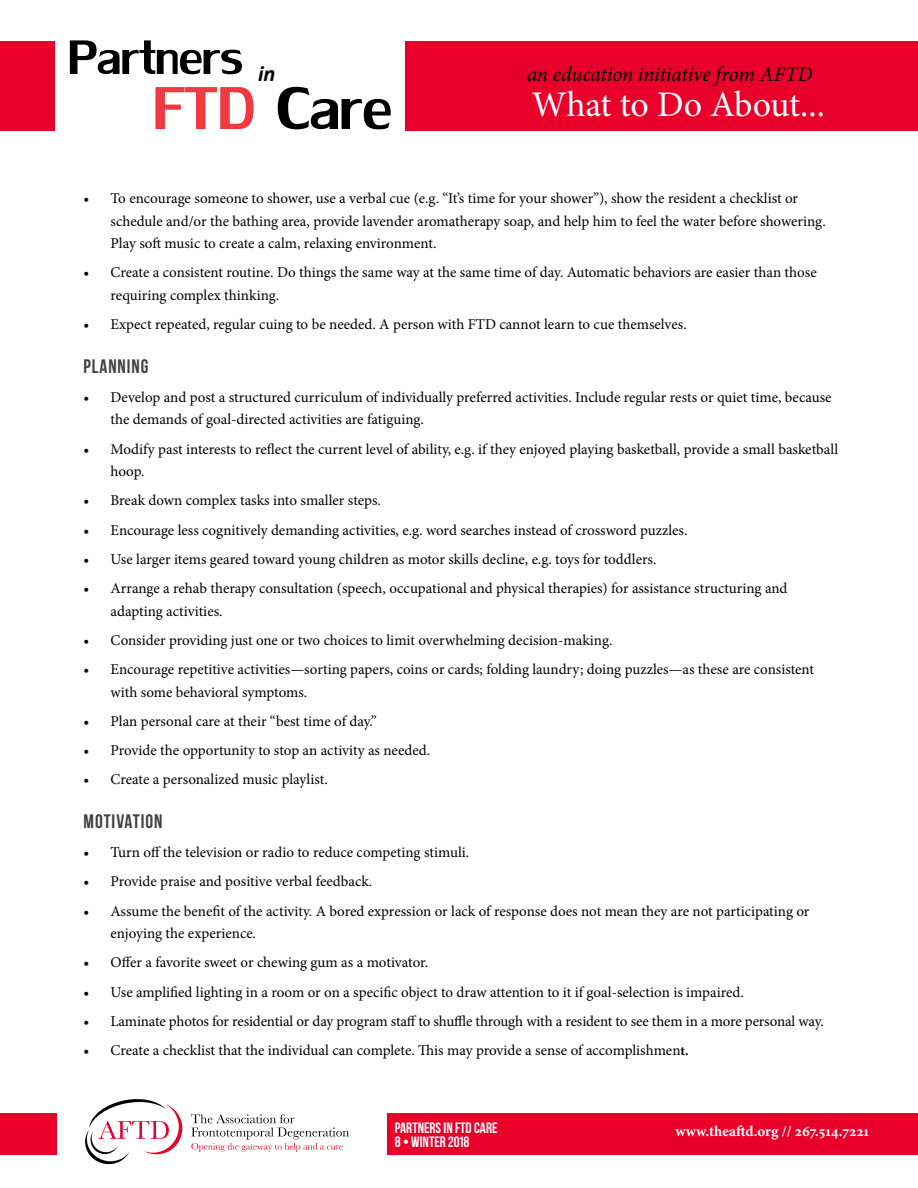
<style>
.page{position:relative;width:918px;height:1188px;background:#fff}
.page>*{position:absolute;margin:0;border:0;box-sizing:border-box;transform-origin:0 0}
.t1{font:90px "Lily UPC";color:#000}
.t2{font:72px "Lily UPC";color:#000}
.t3{font:36px "Minion Pro";color:#fff}
.t4{font:italic 700 22.5px "Calibri";color:#000}
.t5{font:italic 21px "Minion Pro";letter-spacing:-.01em;color:#000}
.t6{font:19.5px "Bebas Neue";letter-spacing:.05em;color:#414042}
.t7{font:15px/22.5px "Minion Pro";color:#000}
.t8{font:700 15px "Minion Pro";color:#fff}
.t9{font:15px/13.5px "Bebas Neue";color:#fff}
.s1{color:#ef3a42}
.s2{font-weight:700;font-size:13.5px}
</style>
<div class="page">
<div style="left:406px;top:41px;width:512px;height:90px;background:#e8002a"></div>
<div style="left:0;top:41px;width:54px;height:90px;background:#e8002a"></div>
<div style="left:387px;top:1113px;width:531px;height:42px;background:#e8002a"></div>
<svg style="left:85px;top:1099px;width:97px;height:65px"></svg>
<svg style="left:191px;top:1114px;width:158px;height:38px"></svg>
<div style="left:0;top:1113px;width:56px;height:42px;background:#e8002a"></div>
<h2 class="t2" style="left:68px;top:14px;width:177px">Partners</h2>
<h3 class="t4" style="left:258px;top:58px;width:19px">in</h3>
<h1 class="t1" style="left:152px;top:54px;width:240px"><span class="s1">FTD</span> Care</h1>
<h3 class="t5" style="left:527px;top:60px;width:287px">an education initiative from AFTD</h3>
<h3 class="t3" style="left:532px;top:81px;width:295px">What to Do About...</h3>
<p class="t7" style="left:111px;top:187px;width:717px;text-indent:-27px">• To encourage someone to shower, use a verbal cue (e.g. “It’s time for your shower”), show the resident a checklist or schedule and/or the bathing area, provide lavender aromatherapy soap, and help him to feel the water before showering.<br>Play soft music to create a calm, relaxing environment.</p>
<p class="t7" style="left:111px;top:261px;width:708px;text-indent:-27px">• Create a consistent routine. Do things the same way at the same time of day. Automatic behaviors are easier than those requiring complex thinking.</p>
<p class="t7" style="left:84px;top:313px;width:605px">• Expect repeated, regular cuing to be needed. A person with FTD cannot learn to cue themselves.</p>
<h3 class="t6" style="left:84px;top:355px;width:67px">PLANNING</h3>
<p class="t7" style="left:111px;top:386px;width:723px;text-indent:-27px">• Develop and post a structured curriculum of individually preferred activities. Include regular rests or quiet time, because the demands of goal-directed activities are fatiguing.</p>
<p class="t7" style="left:111px;top:438px;width:729px;text-indent:-27px">• Modify past interests to reflect the current level of ability, e.g. if they enjoyed playing basketball, provide a small basketball hoop.</p>
<p class="t7" style="left:84px;top:489px;width:299px">• Break down complex tasks into smaller steps.</p>
<p class="t7" style="left:84px;top:519px;width:605px">• Encourage less cognitively demanding activities, e.g. word searches instead of crossword puzzles.</p>
<p class="t7" style="left:84px;top:548px;width:574px">• Use larger items geared toward young children as motor skills decline, e.g. toys for toddlers.</p>
<p class="t7" style="left:111px;top:577px;width:679px;text-indent:-27px">• Arrange a rehab therapy consultation (speech, occupational and physical therapies) for assistance structuring and adapting activities.</p>
<p class="t7" style="left:84px;top:629px;width:531px">• Consider providing just one or two choices to limit overwhelming decision-making.</p>
<p class="t7" style="left:111px;top:658px;width:705px;text-indent:-27px">• Encourage repetitive activities—sorting papers, coins or cards; folding laundry; doing puzzles—as these are consistent with some behavioral symptoms.</p>
<p class="t7" style="left:84px;top:710px;width:295px">• Plan personal care at their “best time of day.”</p>
<p class="t7" style="left:84px;top:739px;width:348px">• Provide the opportunity to stop an activity as needed.</p>
<p class="t7" style="left:84px;top:768px;width:246px">• Create a personalized music playlist.</p>
<h3 class="t6" style="left:84px;top:810px;width:80px">MOTIVATION</h3>
<p class="t7" style="left:84px;top:841px;width:387px">• Turn off the television or radio to reduce competing stimuli.</p>
<p class="t7" style="left:84px;top:870px;width:290px">• Provide praise and positive verbal feedback.</p>
<p class="t7" style="left:111px;top:900px;width:701px;text-indent:-27px">• Assume the benefit of the activity. A bored expression or lack of response does not mean they are not participating or enjoying the experience.</p>
<p class="t7" style="left:84px;top:951px;width:346px">• Offer a favorite sweet or chewing gum as a motivator.</p>
<p class="t7" style="left:84px;top:981px;width:662px">• Use amplified lighting in a room or on a specific object to draw attention to it if goal-selection is impaired.</p>
<p class="t7" style="left:84px;top:1010px;width:742px">• Laminate photos for residential or day program staff to shuffle through with a resident to see them in a more personal way.</p>
<p class="t7" style="left:84px;top:1039px;width:607px">• Create a checklist that the individual can complete. This may provide a sense of accomplishmen<span class="s2">t.</span></p>
<p class="t9" style="left:395px;top:1121px;width:104px">PARTNERS IN FTD CARE<br>8 • WINTER 2018</p>
<p class="t8" style="left:676px;top:1121px;width:195px">www.theaftd.org // 267.514.7221</p>
</div>
